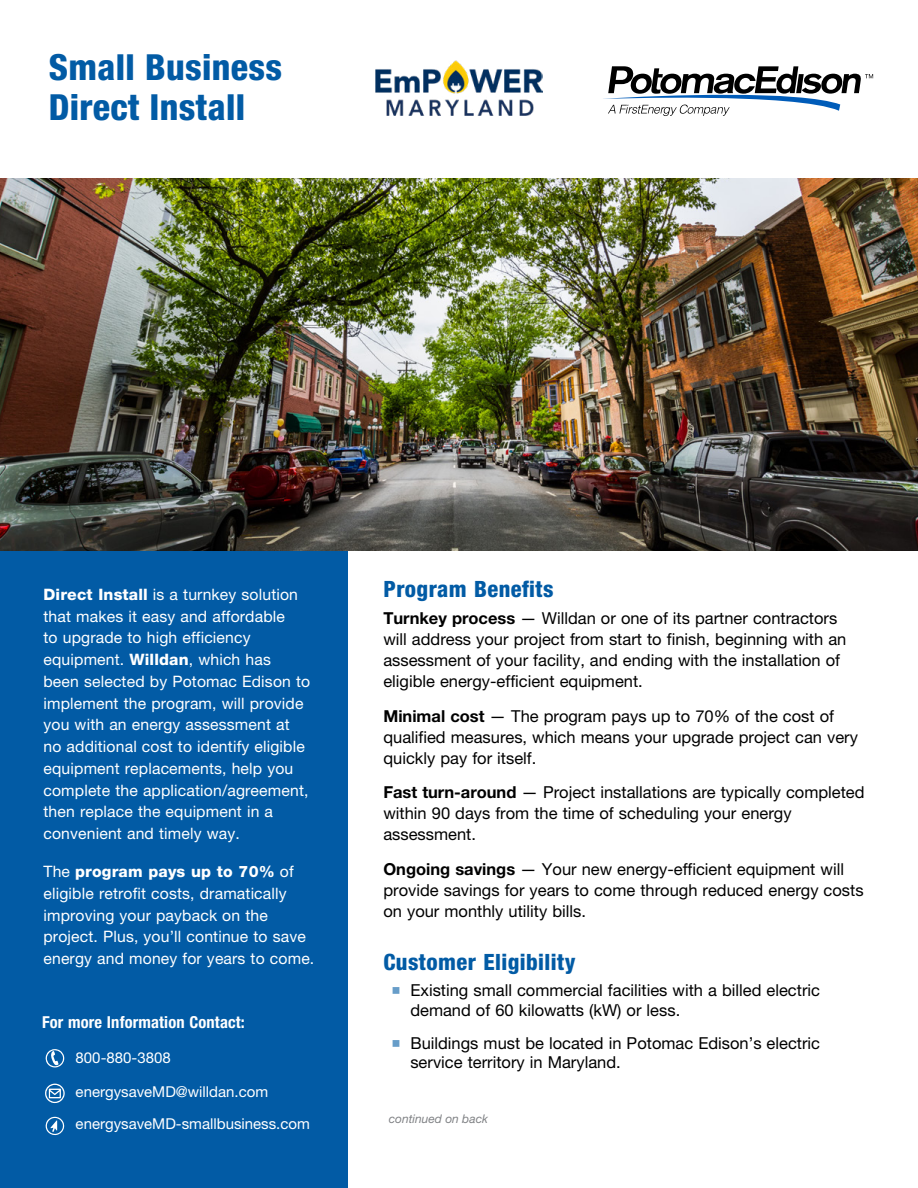
<style>
.page{position:relative;width:918px;height:1188px;background:#fff}
.page>*{position:absolute;margin:0;border:0;box-sizing:border-box;transform-origin:0 0}
.t1{font:800 condensed 36px/40.5px "Helvetica Neue LT Std";letter-spacing:.01em;color:#025ba5}
.t2{font:800 condensed 22.5px "Helvetica Neue LT Std";letter-spacing:.02em;color:#025ba5}
.t3{font:16.5px/21px "Helvetica Neue LT Std";color:#000}
.t4{font:700 condensed 16.5px "Helvetica Neue LT Std";letter-spacing:.01em;color:#fff}
.t5{font:15.75px/21.8px "Helvetica Neue LT Std";letter-spacing:.01em;color:#fff}
.t6{font:15px/31px "Helvetica Neue LT Std";color:#fff}
.t7{font:italic 12px "Helvetica Neue LT Std";color:#808285}
.s1{font-weight:800}
.s2{font-weight:700}
</style>
<div class="page">
<div style="left:0;top:410px;width:348px;height:778px;background:#025ba5"></div>
<img style="left:0;top:178px;width:918px;height:373px">
<svg style="left:603px;top:66px;width:270px;height:50px"></svg>
<svg style="left:46px;top:1117px;width:18px;height:18px"></svg>
<svg style="left:45px;top:1084px;width:20px;height:20px"></svg>
<svg style="left:46px;top:1049px;width:18px;height:18px"></svg>
<img style="left:375px;top:60px;width:168px;height:56px">
<h1 class="t1" style="left:49px;top:46px;width:235px">Small Business<br>Direct Install</h1>
<p class="t5" style="left:43px;top:583px;width:268px"><span class="s1">Direct Install</span> is a turnkey solution that makes it easy and affordable<br>to upgrade to high efficiency equipment. <span class="s1">Willdan</span>, which has been selected by Potomac Edison to implement the program, will provide you with an energy assessment at no additional cost to identify eligible equipment replacements, help you complete the application/agreement, then replace the equipment in a convenient and timely way.</p>
<p class="t5" style="left:43px;top:860px;width:272px">The <span class="s1">program pays up to 70%</span> of eligible retrofit costs, dramatically improving your payback on the project. Plus, you’ll continue to save energy and money for years to come.</p>
<p class="t4" style="left:42px;top:1012px;width:204px">For more Information Contact:</p>
<p class="t6" style="left:76px;top:1042px;width:97px">800-880-3808</p>
<p class="t6" style="left:76px;top:1076px;width:236px">energysaveMD@willdan.com energysaveMD-smallbusiness.com</p>
<h2 class="t2" style="left:383px;top:575px;width:172px">Program Benefits</h2>
<p class="t3" style="left:383px;top:608px;width:464px"><span class="s2">Turnkey process</span> — Willdan or one of its partner contractors will address your project from start to finish, beginning with an assessment of your facility, and ending with the installation of eligible energy-efficient equipment.</p>
<p class="t3" style="left:383px;top:705px;width:476px"><span class="s2">Minimal cost</span> — The program pays up to 70% of the cost of qualified measures, which means your upgrade project can very quickly pay for itself.</p>
<p class="t3" style="left:383px;top:782px;width:483px"><span class="s2">Fast turn-around</span> — Project installations are typically completed within 90 days from the time of scheduling your energy assessment.</p>
<p class="t3" style="left:383px;top:858px;width:482px"><span class="s2">Ongoing savings</span> — Your new energy-efficient equipment will provide savings for years to come through reduced energy costs on your monthly utility bills.</p>
<h2 class="t2" style="left:383px;top:948px;width:194px">Customer Eligibility</h2>
<p class="t3" style="left:410px;top:981px;width:411px;line-height:19.5px">Existing small commercial facilities with a billed electric demand of 60 kilowatts (kW) or less.</p>
<p class="t3" style="left:410px;top:1033px;width:411px;line-height:19.5px">Buildings must be located in Potomac Edison’s electric service territory in Maryland.</p>
<p class="t7" style="left:389px;top:1111px;width:101px">continued on back</p>
</div>
